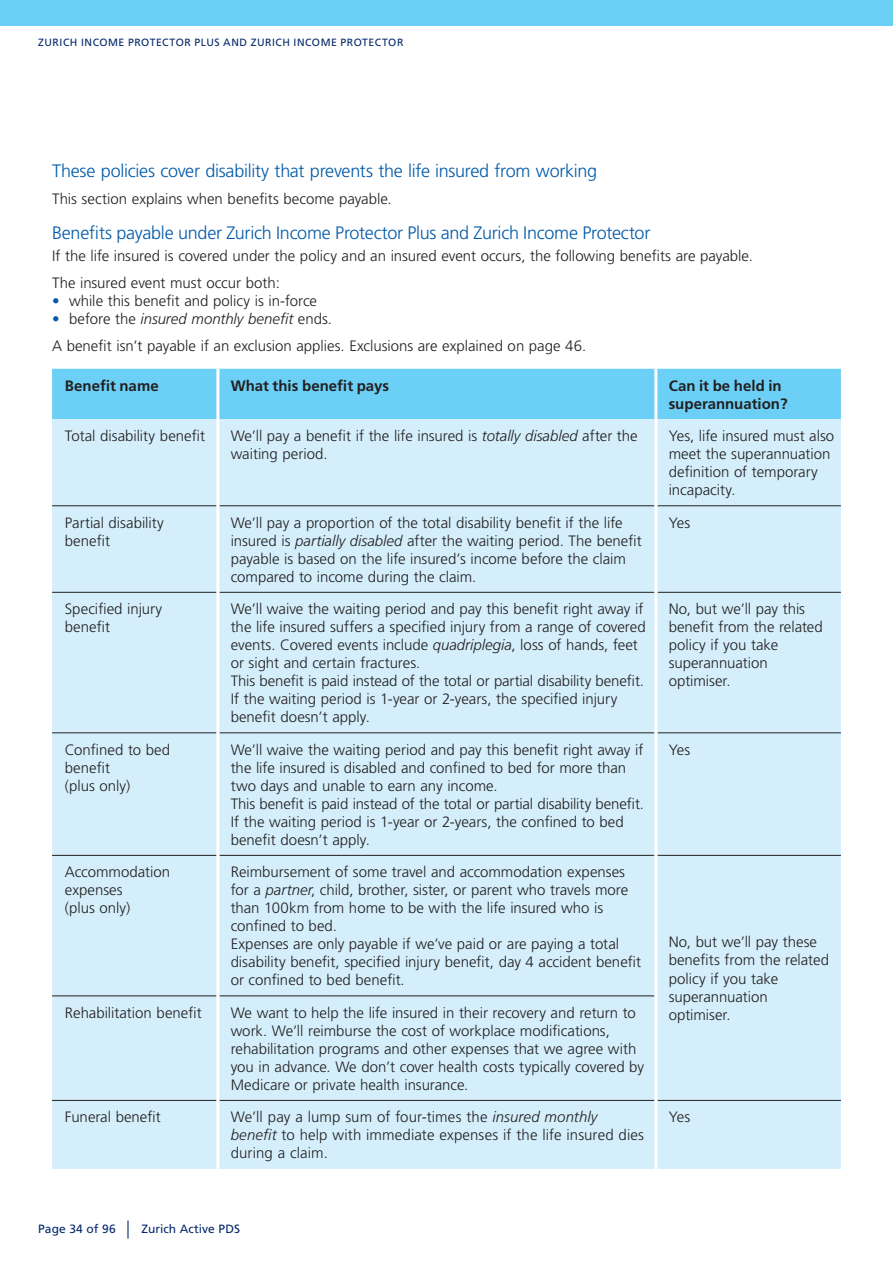
<style>
.page{position:relative;width:893px;height:1263px;background:#fff}
.page>*{position:absolute;margin:0;border:0;box-sizing:border-box;transform-origin:0 0}
.t1{font:300 18px "Frutiger";letter-spacing:-.015em;color:#015aaa}
.t2{font:300 15px/18px "Frutiger";color:#231f20}
.t3{font:700 15px/18px "Frutiger";color:#231f20}
.t4{font:12px "Frutiger";letter-spacing:.005em;color:#04286b}
.t5{font:10.5px "Frutiger";letter-spacing:.05em;color:#04286b}
.s1{color:#015aaa}
.s2{font-style:italic}
.s3{font-size:18px}
</style>
<div class="page">
<div style="left:0;top:0;width:893px;height:26px;background:#6bcff6"></div>
<div style="left:52px;top:369px;width:789px;height:50px;background:#6bcff6"></div>
<div style="left:52px;top:419px;width:789px;height:750px;background:#d4effb"></div>
<hr style="left:52px;top:505px;width:164px;height:1px;background:#231f20">
<hr style="left:219px;top:505px;width:435px;height:1px;background:#231f20">
<hr style="left:657px;top:505px;width:184px;height:1px;background:#231f20">
<hr style="left:52px;top:592px;width:164px;height:1px;background:#231f20">
<hr style="left:219px;top:592px;width:435px;height:1px;background:#231f20">
<hr style="left:657px;top:592px;width:184px;height:1px;background:#231f20">
<hr style="left:52px;top:732px;width:164px;height:1px;background:#231f20">
<hr style="left:219px;top:732px;width:435px;height:1px;background:#231f20">
<hr style="left:657px;top:732px;width:184px;height:1px;background:#231f20">
<hr style="left:52px;top:855px;width:164px;height:1px;background:#231f20">
<hr style="left:219px;top:855px;width:435px;height:1px;background:#231f20">
<hr style="left:657px;top:855px;width:184px;height:1px;background:#231f20">
<hr style="left:52px;top:995px;width:164px;height:1px;background:#231f20">
<hr style="left:219px;top:995px;width:435px;height:1px;background:#231f20">
<hr style="left:52px;top:1100px;width:164px;height:1px;background:#231f20">
<hr style="left:219px;top:1100px;width:435px;height:1px;background:#231f20">
<hr style="left:657px;top:1100px;width:184px;height:1px;background:#231f20">
<hr style="left:216px;top:369px;width:3px;height:50px;background:#fff">
<hr style="left:654px;top:369px;width:3px;height:50px;background:#fff">
<hr style="left:216px;top:419px;width:3px;height:87px;background:#fff">
<hr style="left:654px;top:419px;width:3px;height:87px;background:#fff">
<hr style="left:216px;top:506px;width:3px;height:86px;background:#fff">
<hr style="left:654px;top:506px;width:3px;height:86px;background:#fff">
<hr style="left:216px;top:592px;width:3px;height:141px;background:#fff">
<hr style="left:654px;top:592px;width:3px;height:141px;background:#fff">
<hr style="left:216px;top:733px;width:3px;height:122px;background:#fff">
<hr style="left:654px;top:733px;width:3px;height:122px;background:#fff">
<hr style="left:216px;top:855px;width:3px;height:141px;background:#fff">
<hr style="left:654px;top:855px;width:3px;height:141px;background:#fff">
<hr style="left:216px;top:996px;width:3px;height:104px;background:#fff">
<hr style="left:654px;top:996px;width:3px;height:104px;background:#fff">
<hr style="left:216px;top:1100px;width:3px;height:69px;background:#fff">
<hr style="left:654px;top:1100px;width:3px;height:69px;background:#fff">
<p class="t5" style="left:38px;top:36px;width:367px">ZURICH INCOME PROTECTOR PLUS AND ZURICH INCOME PROTECTOR</p>
<p class="t1" style="left:52px;top:161px;width:547px">These policies cover disability that prevents the life insured from working</p>
<p class="t2" style="left:52px;top:190px;width:341px">This section explains when benefits become payable.</p>
<p class="t1" style="left:52px;top:222px;width:600px">Benefits payable under Zurich Income Protector Plus and Zurich Income Protector</p>
<p class="t2" style="left:52px;top:243px;width:702px;line-height:27px">If the life insured is covered under the policy and an insured event occurs, the following benefits are payable.<br>The insured event must occur both:</p>
<p class="t2" style="left:52px;top:292px;width:266px"><span class="s1">•</span> while this benefit and policy is in-force</p>
<p class="t2" style="left:52px;top:306px;width:536px;line-height:27px"><span class="s1">•</span> before the <span class="s2">insured monthly benefit</span> ends.<br>A benefit isn’t payable if an exclusion applies. Exclusions are explained on page 46.</p>
<p class="t3" style="left:65px;top:376px;width:95px">Benefit name</p>
<p class="t3" style="left:231px;top:376px;width:160px">What this benefit pays</p>
<p class="t3" style="left:669px;top:376px;width:120px">Can it be held in superannuation?</p>
<p class="t2" style="left:65px;top:427px;width:142px">Total disability benefit</p>
<p class="t2" style="left:231px;top:427px;width:409px">We’ll pay a benefit if the life insured is <span class="s2">totally disabled</span> after the waiting period.</p>
<p class="t2" style="left:669px;top:427px;width:167px">Yes, life insured must also meet the superannuation definition of temporary incapacity.</p>
<p class="t2" style="left:65px;top:514px;width:100px">Partial disability benefit</p>
<p class="t2" style="left:231px;top:514px;width:413px">We’ll pay a proportion of the total disability benefit if the life insured is <span class="s2">partially disabled</span> after the waiting period. The benefit payable is based on the life insured’s income before the claim compared to income during the claim.</p>
<p class="t2" style="left:669px;top:514px;width:23px">Yes</p>
<p class="t2" style="left:65px;top:600px;width:99px">Specified injury benefit</p>
<p class="t2" style="left:231px;top:600px;width:417px">We’ll waive the waiting period and pay this benefit right away if the life insured suffers a specified injury from a range of covered events. Covered events include <span class="s2">quadriplegia</span>, loss of hands, feet or sight and certain fractures.<br>This benefit is paid instead of the total or partial disability benefit.<br>If the waiting period is 1-year or 2-years, the specified injury benefit doesn’t apply.</p>
<p class="t2" style="left:669px;top:600px;width:156px">No, but we’ll pay this benefit from the related policy if you take superannuation optimiser.</p>
<p class="t2" style="left:65px;top:741px;width:107px">Confined to bed benefit<br>(plus only)</p>
<p class="t2" style="left:231px;top:741px;width:415px">We’ll waive the waiting period and pay this benefit right away if the life insured is disabled and confined to bed for more than two days and unable to earn any income.<br>This benefit is paid instead of the total or partial disability benefit.<br>If the waiting period is 1-year or 2-years, the confined to bed benefit doesn’t apply.</p>
<p class="t2" style="left:669px;top:741px;width:23px">Yes</p>
<p class="t2" style="left:65px;top:863px;width:107px">Accommodation expenses<br>(plus only)</p>
<p class="t2" style="left:231px;top:863px;width:412px">Reimbursement of some travel and accommodation expenses for a <span class="s2">partner</span>, child, brother, sister, or parent who travels more than 100km from home to be with the life insured who is confined to bed.<br>Expenses are only payable if we’ve paid or are paying a total disability benefit, specified injury benefit, day 4 accident benefit or confined to bed benefit.</p>
<p class="t2" style="left:669px;top:933px;width:162px">No, but we’ll pay these benefits from the related policy if you take superannuation</p>
<p class="t2" style="left:65px;top:1004px;width:138px">Rehabilitation benefit</p>
<p class="t2" style="left:231px;top:1004px;width:407px">We want to help the life insured in their recovery and return to</p>
<p class="t2" style="left:669px;top:1005px;width:64px">optimiser.</p>
<p class="t2" style="left:231px;top:1022px;width:415px">work. We’ll reimburse the cost of workplace modifications, rehabilitation programs and other expenses that we agree with you in advance. We don’t cover health costs typically covered by Medicare or private health insurance.</p>
<p class="t2" style="left:65px;top:1108px;width:97px">Funeral benefit</p>
<p class="t2" style="left:231px;top:1108px;width:415px">We’ll pay a lump sum of four-times the <span class="s2">insured monthly benefit</span> to help with immediate expenses if the life insured dies during a claim.</p>
<p class="t2" style="left:669px;top:1108px;width:23px">Yes</p>
<p class="t4" style="left:38px;top:1222px;width:203px">Page 34 of 96 <span class="s3">|</span> Zurich Active PDS</p>
</div>
